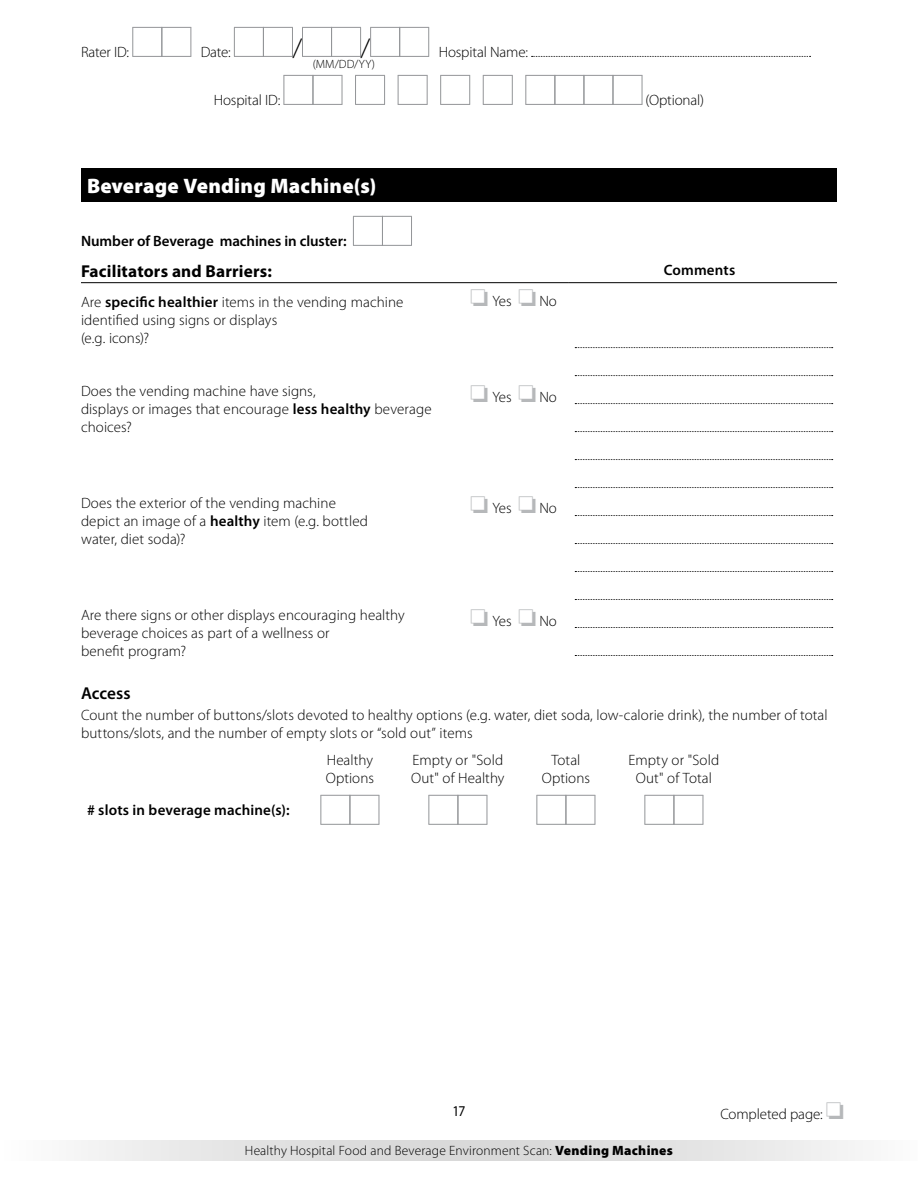
<style>
.page{position:relative;width:918px;height:1188px;background:#fff}
.page>*{position:absolute;margin:0;border:0;box-sizing:border-box;transform-origin:0 0}
.t1{font:300 27px "Myriad Pro";color:#000}
.t2{font:900 21px "Myriad Pro";letter-spacing:.01em;color:#fff}
.t3{font:700 17.25px "Myriad Pro";letter-spacing:.01em;color:#000}
.t4{font:600 17.25px "Myriad Pro";letter-spacing:-.005em;color:#000}
.P1{font:300 15px/18px "Myriad Pro";letter-spacing:.005em;color:#000}
.t5{font:600 15px "Myriad Pro";color:#000}
.t6{font:15px "Myriad Pro";color:#000;scale:.9 1}
.t7{font:300 13.5px "Myriad Pro";letter-spacing:.01em;color:#000}
.t8{font:300 12px "Myriad Pro";color:#000}
.s1{font-weight:600}
.s2{color:#b6b8ba}
.s3{font-weight:900}
</style>
<div class="page">
<svg style="left:81px;top:1140px;width:774px;height:21px;fill:#e1e1e1"></svg>
<hr style="left:132px;top:27px;width:30px;height:1px;background:#939598">
<hr style="left:161px;top:27px;width:30px;height:1px;background:#939598">
<hr style="left:132px;top:56px;width:30px;height:1px;background:#939598">
<hr style="left:161px;top:56px;width:30px;height:1px;background:#939598">
<svg style="left:132px;top:27px;width:1px;height:29px"></svg>
<svg style="left:161px;top:28px;width:1px;height:28px"></svg>
<svg style="left:191px;top:27px;width:1px;height:29px"></svg>
<hr style="left:234px;top:27px;width:30px;height:1px;background:#939598">
<hr style="left:263px;top:27px;width:30px;height:1px;background:#939598">
<hr style="left:234px;top:56px;width:30px;height:1px;background:#939598">
<hr style="left:263px;top:56px;width:30px;height:1px;background:#939598">
<svg style="left:234px;top:28px;width:1px;height:28px"></svg>
<svg style="left:263px;top:28px;width:1px;height:28px"></svg>
<svg style="left:292px;top:28px;width:1px;height:28px"></svg>
<hr style="left:302px;top:27px;width:30px;height:1px;background:#939598">
<hr style="left:331px;top:27px;width:30px;height:1px;background:#939598">
<hr style="left:302px;top:56px;width:30px;height:1px;background:#939598">
<hr style="left:331px;top:56px;width:30px;height:1px;background:#939598">
<svg style="left:302px;top:28px;width:1px;height:28px"></svg>
<svg style="left:331px;top:28px;width:1px;height:28px"></svg>
<svg style="left:360px;top:28px;width:1px;height:28px"></svg>
<hr style="left:370px;top:27px;width:30px;height:1px;background:#939598">
<hr style="left:399px;top:27px;width:30px;height:1px;background:#939598">
<hr style="left:370px;top:56px;width:30px;height:1px;background:#939598">
<hr style="left:399px;top:56px;width:30px;height:1px;background:#939598">
<svg style="left:370px;top:27px;width:1px;height:29px"></svg>
<svg style="left:399px;top:28px;width:1px;height:28px"></svg>
<svg style="left:428px;top:28px;width:1px;height:28px"></svg>
<svg style="left:532px;top:56px;width:279px;height:1px"></svg>
<svg style="left:284px;top:75px;width:59px;height:30px"></svg>
<hr style="left:355px;top:75px;width:30px;height:1px;background:#939598">
<hr style="left:355px;top:104px;width:30px;height:1px;background:#939598">
<svg style="left:355px;top:76px;width:1px;height:28px"></svg>
<svg style="left:384px;top:76px;width:1px;height:28px"></svg>
<hr style="left:398px;top:75px;width:30px;height:1px;background:#939598">
<hr style="left:398px;top:104px;width:30px;height:1px;background:#939598">
<svg style="left:398px;top:76px;width:1px;height:28px"></svg>
<svg style="left:427px;top:75px;width:1px;height:29px"></svg>
<hr style="left:440px;top:75px;width:30px;height:1px;background:#939598">
<hr style="left:440px;top:104px;width:30px;height:1px;background:#939598">
<svg style="left:440px;top:75px;width:1px;height:29px"></svg>
<svg style="left:469px;top:76px;width:1px;height:28px"></svg>
<hr style="left:483px;top:75px;width:30px;height:1px;background:#939598">
<hr style="left:483px;top:104px;width:30px;height:1px;background:#939598">
<svg style="left:483px;top:76px;width:1px;height:28px"></svg>
<svg style="left:512px;top:75px;width:1px;height:29px"></svg>
<hr style="left:525px;top:75px;width:30px;height:1px;background:#939598">
<hr style="left:554px;top:75px;width:30px;height:1px;background:#939598">
<hr style="left:525px;top:104px;width:30px;height:1px;background:#939598">
<hr style="left:554px;top:104px;width:30px;height:1px;background:#939598">
<svg style="left:525px;top:75px;width:1px;height:29px"></svg>
<svg style="left:554px;top:76px;width:2px;height:28px"></svg>
<svg style="left:584px;top:75px;width:59px;height:30px"></svg>
<div style="left:81px;top:168px;width:755px;height:34px;background:#000"></div>
<hr style="left:353px;top:216px;width:30px;height:1px;background:#939598">
<hr style="left:382px;top:216px;width:30px;height:1px;background:#939598">
<hr style="left:353px;top:245px;width:30px;height:1px;background:#939598">
<hr style="left:382px;top:245px;width:30px;height:1px;background:#939598">
<svg style="left:353px;top:217px;width:1px;height:28px"></svg>
<svg style="left:382px;top:217px;width:1px;height:28px"></svg>
<svg style="left:411px;top:217px;width:1px;height:28px"></svg>
<hr style="left:81px;top:282px;width:378px;height:1px;background:#000">
<hr style="left:459px;top:282px;width:109px;height:1px;background:#000">
<hr style="left:568px;top:282px;width:269px;height:1px;background:#000">
<svg style="left:575px;top:347px;width:258px;height:1px"></svg>
<svg style="left:575px;top:375px;width:258px;height:1px"></svg>
<svg style="left:575px;top:403px;width:258px;height:1px"></svg>
<svg style="left:575px;top:431px;width:258px;height:1px"></svg>
<svg style="left:575px;top:459px;width:258px;height:1px"></svg>
<svg style="left:575px;top:487px;width:258px;height:1px"></svg>
<svg style="left:575px;top:515px;width:258px;height:1px"></svg>
<svg style="left:575px;top:543px;width:258px;height:1px"></svg>
<svg style="left:575px;top:571px;width:258px;height:1px"></svg>
<svg style="left:575px;top:599px;width:258px;height:1px"></svg>
<svg style="left:575px;top:627px;width:258px;height:1px"></svg>
<svg style="left:575px;top:655px;width:258px;height:1px"></svg>
<hr style="left:320px;top:795px;width:30px;height:1px;background:#939598">
<hr style="left:320px;top:824px;width:30px;height:1px;background:#939598">
<svg style="left:320px;top:795px;width:1px;height:29px"></svg>
<svg style="left:350px;top:795px;width:30px;height:30px"></svg>
<hr style="left:428px;top:795px;width:30px;height:1px;background:#939598">
<hr style="left:428px;top:824px;width:30px;height:1px;background:#939598">
<svg style="left:428px;top:795px;width:1px;height:29px"></svg>
<svg style="left:458px;top:795px;width:30px;height:30px"></svg>
<hr style="left:536px;top:795px;width:30px;height:1px;background:#939598">
<hr style="left:536px;top:824px;width:30px;height:1px;background:#939598">
<svg style="left:536px;top:795px;width:1px;height:29px"></svg>
<svg style="left:566px;top:795px;width:30px;height:30px"></svg>
<hr style="left:644px;top:795px;width:30px;height:1px;background:#939598">
<hr style="left:644px;top:824px;width:30px;height:1px;background:#939598">
<svg style="left:644px;top:795px;width:1px;height:29px"></svg>
<svg style="left:674px;top:795px;width:30px;height:30px"></svg>
<p class="P1" style="left:81px;top:43px;width:50px">Rater ID:</p>
<p class="P1" style="left:201px;top:43px;width:32px">Date:</p>
<h1 class="t1" style="left:293px;top:33px;width:11px">/</h1>
<h1 class="t1" style="left:361px;top:33px;width:11px">/</h1>
<p class="P1" style="left:439px;top:43px;width:91px">Hospital Name:</p>
<p class="P1" style="left:214px;top:91px;width:68px">Hospital ID:</p>
<p class="P1" style="left:646px;top:91px;width:60px">(Optional)</p>
<p class="t8" style="left:313px;top:58px;width:64px">(MM/DD/YY)</p>
<h3 class="t2" style="left:87px;top:174px;width:291px">Beverage Vending Machine(s)</h3>
<p class="t5" style="left:81px;top:232px;width:267px">Number of Beverage machines in cluster:</p>
<h3 class="t3" style="left:81px;top:261px;width:192px">Facilitators and Barriers:</h3>
<p class="t5" style="left:664px;top:262px;width:73px">Comments</p>
<p class="P1" style="left:81px;top:294px;width:324px">Are <span class="s1">specific healthier</span> items in the vending machine identified using signs or displays<br>(e.g. icons)?</p>
<p class="P1" style="left:470px;top:292px;width:88px"><span class="s2">❏</span> Yes <span class="s2">❏</span> No</p>
<p class="P1" style="left:81px;top:383px;width:352px">Does the vending machine have signs,<br>displays or images that encourage <span class="s1">less healthy</span> beverage choices?</p>
<p class="P1" style="left:470px;top:388px;width:88px"><span class="s2">❏</span> Yes <span class="s2">❏</span> No</p>
<p class="P1" style="left:81px;top:494px;width:289px">Does the exterior of the vending machine depict an image of a <span class="s1">healthy</span> item (e.g. bottled water, diet soda)?</p>
<p class="P1" style="left:470px;top:499px;width:88px"><span class="s2">❏</span> Yes <span class="s2">❏</span> No</p>
<p class="P1" style="left:81px;top:606px;width:325px">Are there signs or other displays encouraging healthy beverage choices as part of a wellness or<br>benefit program?</p>
<p class="P1" style="left:470px;top:612px;width:88px"><span class="s2">❏</span> Yes <span class="s2">❏</span> No</p>
<h3 class="t4" style="left:81px;top:683px;width:51px">Access</h3>
<p class="P1" style="left:81px;top:706px;width:748px">Count the number of buttons/slots devoted to healthy options (e.g. water, diet soda, low-calorie drink), the number of total buttons/slots, and the number of empty slots or “sold out” items</p>
<p class="P1" style="left:326px;top:751px;width:50px">Healthy<br>Options</p>
<p class="P1" style="left:411px;top:751px;width:95px">Empty or "Sold<br>Out" of Healthy</p>
<p class="P1" style="left:542px;top:751px;width:50px;text-align:center">Total<br>Options</p>
<p class="P1" style="left:629px;top:751px;width:92px;text-align:center">Empty or "Sold<br>Out" of Total</p>
<p class="t5" style="left:87px;top:802px;width:204px"># slots in beverage machine(s):</p>
<p class="t6" style="left:453px;top:1102px;width:16px">17</p>
<p class="t7" style="left:245px;top:1143px;width:430px">Healthy Hospital Food and Beverage Environment Scan: <span class="s3">Vending Machines</span></p>
<p class="P1" style="left:720px;top:1105px;width:125px">Completed page: <span class="s2">❏</span></p>
</div>
